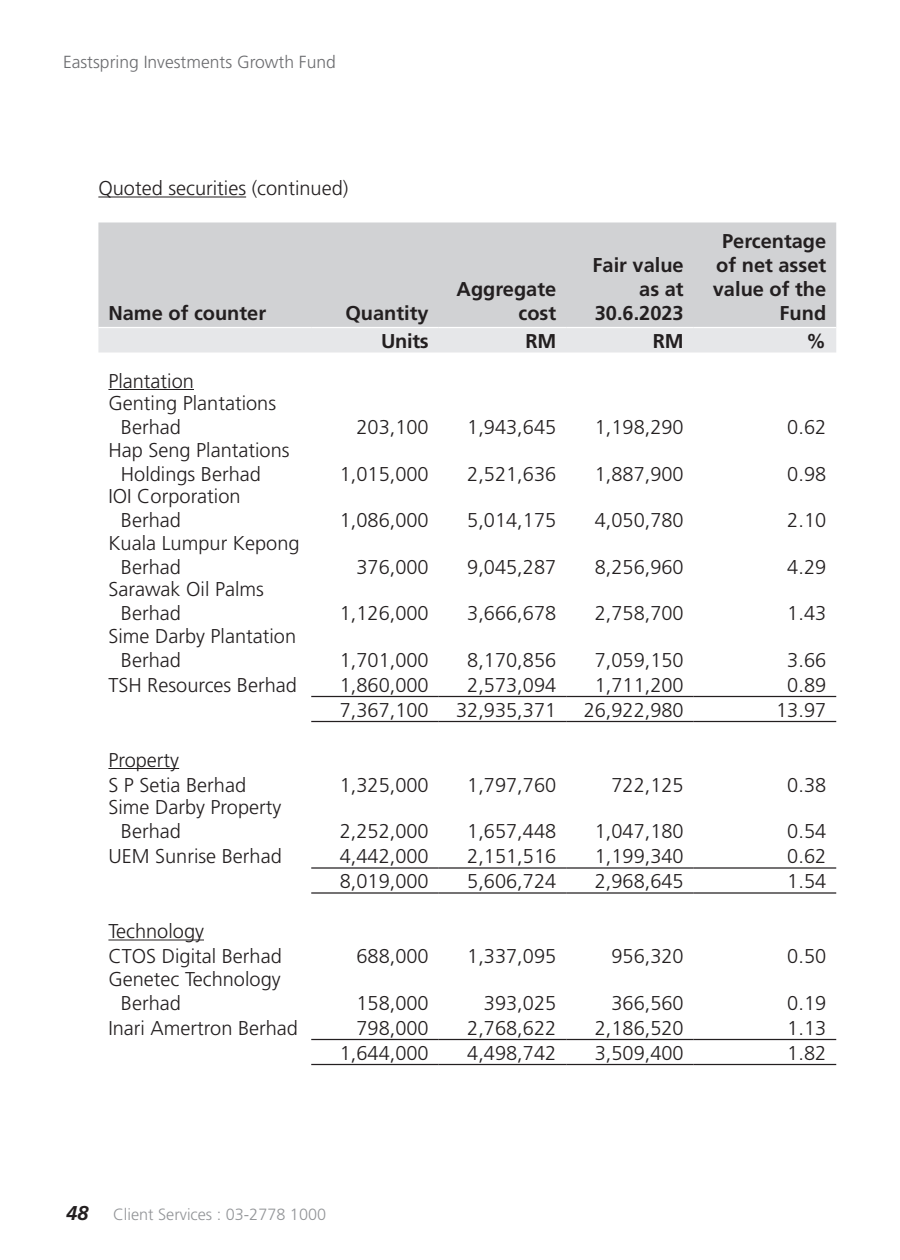
<style>
.page{position:relative;width:900px;height:1260px;background:#fff}
.page>*{position:absolute;margin:0;border:0;box-sizing:border-box;transform-origin:0 0}
.t1{font:300 20px/24px "Frutiger LT Std";color:#231f20}
.t2{font:700 20px/24px "Frutiger LT Std";color:#231f20;text-align:right}
.t3{font:300 17.5px "Frutiger LT Std";color:#6c6d70}
.t4{font:300 16.25px "Frutiger LT Std";color:#939598}
.s1{font-weight:700;font-style:italic;font-size:20px;color:#231f20}
</style>
<div class="page">
<hr style="left:98px;top:196px;width:148px;height:1px;background:#231f20">
<div style="left:98px;top:222px;width:738px;height:105px;background:#d1d2d4"></div>
<div style="left:98px;top:328px;width:738px;height:24px;background:#e6e7e9"></div>
<hr style="left:311px;top:696px;width:128px;height:1px;background:#231f20">
<hr style="left:439px;top:696px;width:127px;height:1px;background:#231f20">
<hr style="left:566px;top:696px;width:128px;height:1px;background:#231f20">
<hr style="left:694px;top:696px;width:142px;height:1px;background:#231f20">
<hr style="left:311px;top:721px;width:128px;height:1px;background:#231f20">
<hr style="left:439px;top:721px;width:127px;height:1px;background:#231f20">
<hr style="left:566px;top:721px;width:128px;height:1px;background:#231f20">
<hr style="left:694px;top:721px;width:142px;height:1px;background:#231f20">
<hr style="left:311px;top:867px;width:128px;height:2px;background:#231f20">
<hr style="left:439px;top:867px;width:127px;height:2px;background:#231f20">
<hr style="left:566px;top:867px;width:128px;height:2px;background:#231f20">
<hr style="left:694px;top:867px;width:142px;height:2px;background:#231f20">
<hr style="left:311px;top:892px;width:128px;height:2px;background:#231f20">
<hr style="left:439px;top:892px;width:127px;height:2px;background:#231f20">
<hr style="left:566px;top:892px;width:128px;height:2px;background:#231f20">
<hr style="left:694px;top:892px;width:142px;height:2px;background:#231f20">
<hr style="left:311px;top:1039px;width:128px;height:1px;background:#231f20">
<hr style="left:439px;top:1039px;width:127px;height:1px;background:#231f20">
<hr style="left:566px;top:1039px;width:128px;height:1px;background:#231f20">
<hr style="left:694px;top:1039px;width:142px;height:1px;background:#231f20">
<hr style="left:311px;top:1064px;width:128px;height:1px;background:#231f20">
<hr style="left:439px;top:1064px;width:127px;height:1px;background:#231f20">
<hr style="left:566px;top:1064px;width:128px;height:1px;background:#231f20">
<hr style="left:694px;top:1064px;width:142px;height:1px;background:#231f20">
<hr style="left:108px;top:389px;width:86px;height:1px;background:#231f20">
<hr style="left:108px;top:768px;width:71px;height:1px;background:#231f20">
<hr style="left:108px;top:939px;width:96px;height:1px;background:#231f20">
<p class="t3" style="left:63px;top:52px;width:274px">Eastspring Investments Growth Fund</p>
<p class="t1" style="left:98px;top:176px;width:252px">Quoted securities (continued)</p>
<p class="t2" style="left:108px;top:301px;width:159px">Name of counter</p>
<p class="t2" style="left:345px;top:301px;width:85px">Quantity</p>
<p class="t2" style="left:457px;top:277px;width:101px">Aggregate cost</p>
<p class="t2" style="left:593px;top:253px;width:93px">Fair value as at<br>30.6.2023</p>
<p class="t2" style="left:713px;top:229px;width:115px">Percentage of net asset value of the<br>Fund</p>
<p class="t2" style="left:381px;top:329px;width:49px">Units</p>
<p class="t2" style="left:525px;top:329px;width:32px">RM</p>
<p class="t2" style="left:653px;top:329px;width:32px">RM</p>
<p class="t2" style="left:806px;top:329px;width:21px">%</p>
<p class="t1" style="left:108px;top:369px;width:87px">Plantation</p>
<p class="t1" style="left:108px;top:391px;width:169px">Genting Plantations</p>
<p class="t1" style="left:121px;top:415px;width:62px">Berhad</p>
<p class="t1" style="left:356px;top:415px;width:74px">203,100</p>
<p class="t1" style="left:467px;top:415px;width:90px">1,943,645</p>
<p class="t1" style="left:595px;top:415px;width:90px">1,198,290</p>
<p class="t1" style="left:787px;top:415px;width:40px">0.62</p>
<p class="t1" style="left:121px;top:438px;width:170px;text-indent:-12px">Hap Seng Plantations<br>Holdings Berhad</p>
<p class="t1" style="left:340px;top:462px;width:90px">1,015,000</p>
<p class="t1" style="left:467px;top:462px;width:90px">2,521,636</p>
<p class="t1" style="left:595px;top:462px;width:90px">1,887,900</p>
<p class="t1" style="left:787px;top:462px;width:40px">0.98</p>
<p class="t1" style="left:121px;top:484px;width:121px;text-indent:-12px">IOI Corporation<br>Berhad</p>
<p class="t1" style="left:121px;top:531px;width:180px;text-indent:-12px">Kuala Lumpur Kepong<br>Berhad</p>
<p class="t1" style="left:121px;top:577px;width:145px;text-indent:-12px">Sarawak Oil Palms<br>Berhad</p>
<p class="t1" style="left:121px;top:624px;width:177px;text-indent:-12px">Sime Darby Plantation<br>Berhad</p>
<p class="t1" style="left:340px;top:508px;width:90px">1,086,000</p>
<p class="t1" style="left:467px;top:508px;width:90px">5,014,175</p>
<p class="t1" style="left:595px;top:508px;width:90px">4,050,780</p>
<p class="t1" style="left:787px;top:508px;width:40px">2.10</p>
<p class="t1" style="left:356px;top:555px;width:74px">376,000</p>
<p class="t1" style="left:467px;top:555px;width:90px">9,045,287</p>
<p class="t1" style="left:595px;top:555px;width:90px">8,256,960</p>
<p class="t1" style="left:787px;top:555px;width:40px">4.29</p>
<p class="t1" style="left:340px;top:601px;width:90px">1,126,000</p>
<p class="t1" style="left:467px;top:601px;width:90px">3,666,678</p>
<p class="t1" style="left:595px;top:601px;width:90px">2,758,700</p>
<p class="t1" style="left:787px;top:601px;width:40px">1.43</p>
<p class="t1" style="left:340px;top:648px;width:90px">1,701,000</p>
<p class="t1" style="left:467px;top:648px;width:90px">8,170,856</p>
<p class="t1" style="left:595px;top:648px;width:90px">7,059,150</p>
<p class="t1" style="left:787px;top:648px;width:40px">3.66</p>
<p class="t1" style="left:108px;top:673px;width:190px">TSH Resources Berhad</p>
<p class="t1" style="left:340px;top:673px;width:90px">1,860,000</p>
<p class="t1" style="left:467px;top:673px;width:90px">2,573,094</p>
<p class="t1" style="left:595px;top:673px;width:90px">1,711,200</p>
<p class="t1" style="left:787px;top:673px;width:40px">0.89</p>
<p class="t1" style="left:340px;top:698px;width:90px">7,367,100</p>
<p class="t1" style="left:456px;top:698px;width:102px">32,935,371</p>
<p class="t1" style="left:584px;top:698px;width:102px">26,922,980</p>
<p class="t1" style="left:776px;top:698px;width:52px">13.97</p>
<p class="t1" style="left:108px;top:747px;width:139px;line-height:25px">Property<br>S P Setia Berhad</p>
<p class="t1" style="left:340px;top:773px;width:90px">1,325,000</p>
<p class="t1" style="left:467px;top:773px;width:90px">1,797,760</p>
<p class="t1" style="left:611px;top:773px;width:74px">722,125</p>
<p class="t1" style="left:787px;top:773px;width:40px">0.38</p>
<p class="t1" style="left:121px;top:795px;width:162px;text-indent:-12px">Sime Darby Property<br>Berhad</p>
<p class="t1" style="left:340px;top:819px;width:90px">2,252,000</p>
<p class="t1" style="left:467px;top:819px;width:90px">1,657,448</p>
<p class="t1" style="left:595px;top:819px;width:90px">1,047,180</p>
<p class="t1" style="left:787px;top:819px;width:40px">0.54</p>
<p class="t1" style="left:108px;top:844px;width:175px">UEM Sunrise Berhad</p>
<p class="t1" style="left:340px;top:844px;width:90px">4,442,000</p>
<p class="t1" style="left:467px;top:844px;width:90px">2,151,516</p>
<p class="t1" style="left:595px;top:844px;width:90px">1,199,340</p>
<p class="t1" style="left:787px;top:844px;width:40px">0.62</p>
<p class="t1" style="left:340px;top:869px;width:90px">8,019,000</p>
<p class="t1" style="left:467px;top:869px;width:90px">5,606,724</p>
<p class="t1" style="left:595px;top:869px;width:90px">2,968,645</p>
<p class="t1" style="left:787px;top:869px;width:40px">1.54</p>
<p class="t1" style="left:108px;top:919px;width:175px;line-height:25px">Technology<br>CTOS Digital Berhad</p>
<p class="t1" style="left:356px;top:944px;width:74px">688,000</p>
<p class="t1" style="left:467px;top:944px;width:90px">1,337,095</p>
<p class="t1" style="left:611px;top:944px;width:74px">956,320</p>
<p class="t1" style="left:787px;top:944px;width:40px">0.50</p>
<p class="t1" style="left:121px;top:967px;width:161px;text-indent:-12px">Genetec Technology<br>Berhad</p>
<p class="t1" style="left:356px;top:991px;width:74px">158,000</p>
<p class="t1" style="left:484px;top:991px;width:74px">393,025</p>
<p class="t1" style="left:611px;top:991px;width:74px">366,560</p>
<p class="t1" style="left:787px;top:991px;width:40px">0.19</p>
<p class="t1" style="left:108px;top:1016px;width:191px">Inari Amertron Berhad</p>
<p class="t1" style="left:356px;top:1016px;width:74px">798,000</p>
<p class="t1" style="left:467px;top:1016px;width:90px">2,768,622</p>
<p class="t1" style="left:595px;top:1016px;width:90px">2,186,520</p>
<p class="t1" style="left:787px;top:1016px;width:40px">1.13</p>
<p class="t1" style="left:340px;top:1041px;width:90px">1,644,000</p>
<p class="t1" style="left:467px;top:1041px;width:90px">4,498,742</p>
<p class="t1" style="left:595px;top:1041px;width:90px">3,509,400</p>
<p class="t1" style="left:787px;top:1041px;width:40px">1.82</p>
<p class="t4" style="left:66px;top:1205px;width:262px"><span class="s1">48</span> Client Services : 03-2778 1000</p>
</div>
